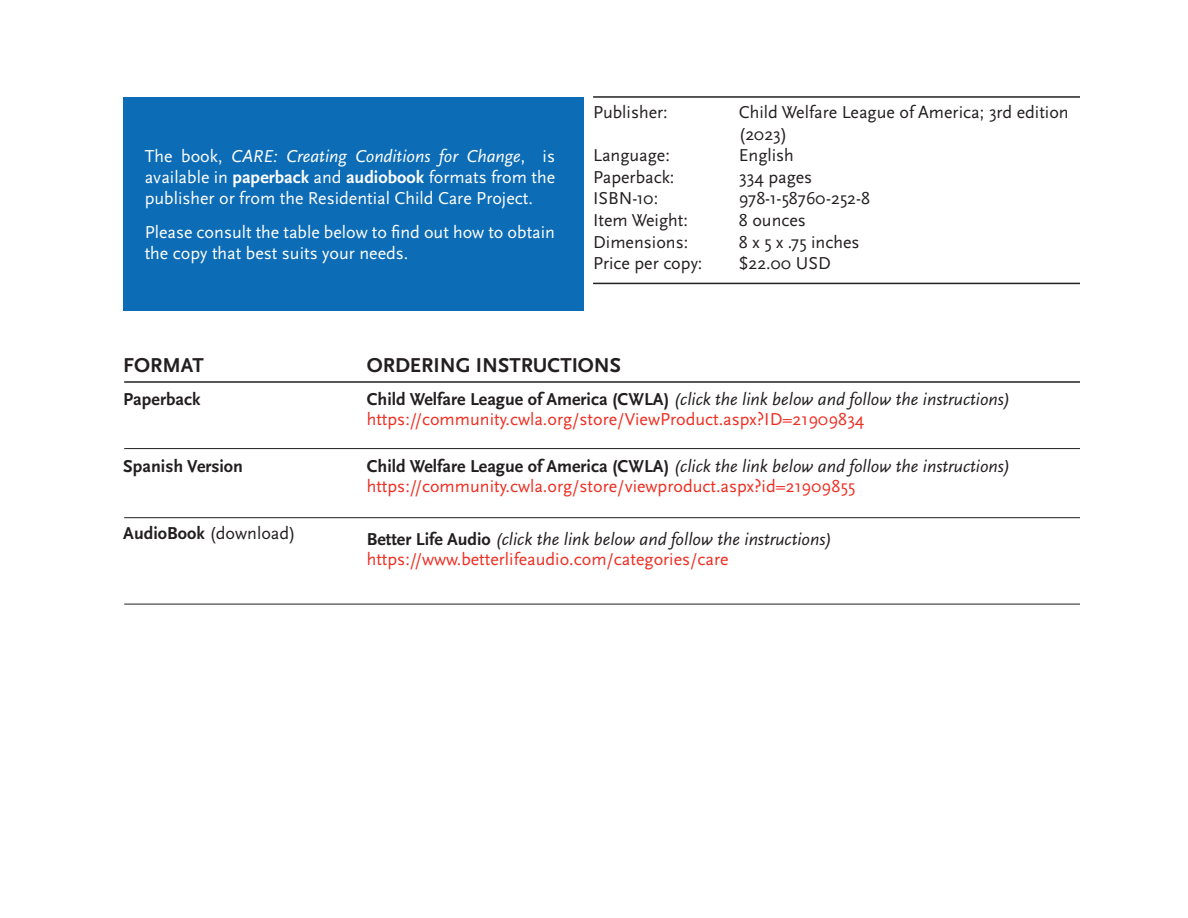
<style>
.page{position:relative;width:1188px;height:918px;background:#fff}
.page>*{position:absolute;margin:0;border:0;box-sizing:border-box;transform-origin:0 0}
.t1{font:700 21px "Scala Sans OT";color:#231f20}
.t2{font:18px/21px "Scala Sans OT";color:#fff;text-align:justify}
.t3{font:italic 18px "Scala Sans OT";color:#231f20}
.t4{font:18px/21.6px "Scala Sans OT";color:#231f20}
.t5{font:18px "Scala Sans OT";color:#ee2e22}
.t6{font:700 18px "Scala Sans OT";color:#231f20}
.s1{font-style:italic}
.s2{font-weight:700}
.s3{font-weight:700;font-style:normal}
</style>
<div class="page">
<div style="left:123px;top:97px;width:461px;height:213px;background:#0d6cb6"></div>
<hr style="left:593px;top:96px;width:487px;height:2px;background:#231f20">
<hr style="left:593px;top:283px;width:487px;height:1px;background:#231f20">
<hr style="left:124px;top:381px;width:956px;height:2px;background:#231f20">
<hr style="left:124px;top:448px;width:956px;height:1px;background:#231f20">
<hr style="left:124px;top:517px;width:956px;height:1px;background:#231f20">
<hr style="left:124px;top:604px;width:956px;height:1px;background:#231f20">
<p class="t2" style="left:145px;top:146px;width:412px">The book, <span class="s1">CARE: Creating Conditions for Change</span>, is available in <span class="s2">paperback</span> and <span class="s2">audiobook</span> formats from the publisher or from the Residential Child Care Project.</p>
<p class="t2" style="left:145px;top:222px;width:412px">Please consult the table below to find out how to obtain the copy that best suits your needs.</p>
<p class="t4" style="left:593px;top:102px;width:76px">Publisher:</p>
<p class="t4" style="left:739px;top:102px;width:331px">Child Welfare League of America; 3rd edition (2023)</p>
<p class="t4" style="left:593px;top:145px;width:78px">Language:</p>
<p class="t4" style="left:739px;top:145px;width:57px">English</p>
<p class="t4" style="left:593px;top:167px;width:83px">Paperback:</p>
<p class="t4" style="left:739px;top:167px;width:75px">334 pages</p>
<p class="t4" style="left:593px;top:188px;width:67px">ISBN-10:</p>
<p class="t4" style="left:739px;top:188px;width:133px">978-1-58760-252-8</p>
<p class="t4" style="left:593px;top:210px;width:96px">Item Weight:</p>
<p class="t4" style="left:739px;top:210px;width:69px">8 ounces</p>
<p class="t4" style="left:593px;top:231px;width:97px">Dimensions:</p>
<p class="t4" style="left:739px;top:231px;width:122px">8 x 5 x .75 inches</p>
<p class="t4" style="left:593px;top:253px;width:111px">Price per copy:</p>
<p class="t4" style="left:739px;top:253px;width:93px">$22.00 USD</p>
<p class="t1" style="left:123px;top:353px;width:82px">FORMAT</p>
<p class="t6" style="left:123px;top:389px;width:79px">Paperback</p>
<p class="t6" style="left:123px;top:456px;width:121px">Spanish Version</p>
<p class="t4" style="left:123px;top:523px;width:174px"><span class="s2">AudioBook</span> (download)</p>
<p class="t1" style="left:367px;top:353px;width:256px">ORDERING INSTRUCTIONS</p>
<p class="t3" style="left:367px;top:390px;width:645px"><span class="s3">Child Welfare League of America (CWLA)</span> (click the link below and follow the instructions)</p>
<p class="t5" style="left:367px;top:409px;width:499px">https://community.cwla.org/store/ViewProduct.aspx?ID=21909834</p>
<p class="t3" style="left:367px;top:456px;width:645px"><span class="s3">Child Welfare League of America (CWLA)</span> (click the link below and follow the instructions)</p>
<p class="t5" style="left:367px;top:476px;width:490px">https://community.cwla.org/store/viewproduct.aspx?id=21909855</p>
<p class="t3" style="left:367px;top:530px;width:467px"><span class="s3">Better Life Audio</span> (click the link below and follow the instructions)</p>
<p class="t5" style="left:367px;top:549px;width:363px">https://www.betterlifeaudio.com/categories/care</p>
</div>
